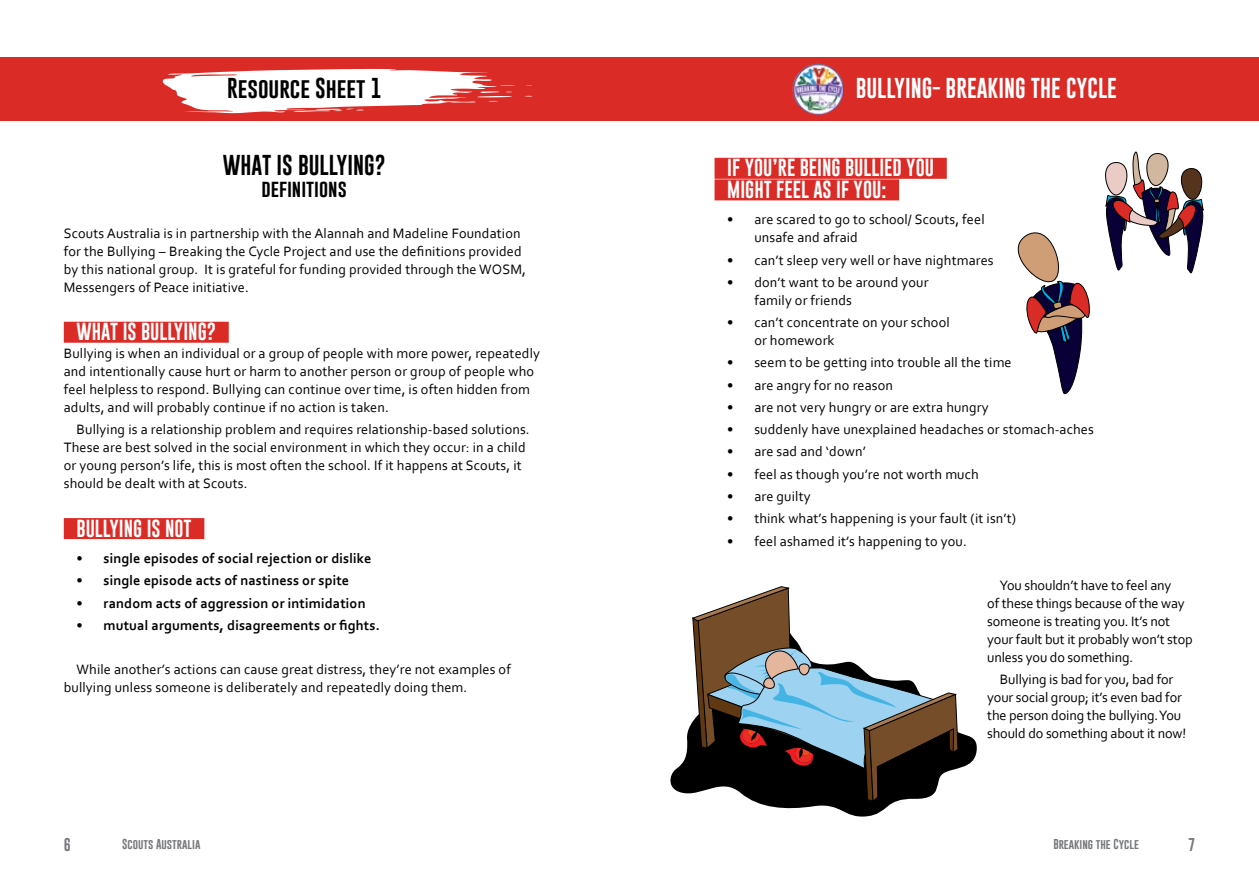
<style>
.page{position:relative;width:1259px;height:893px;background:#fff}
.page>*{position:absolute;margin:0;border:0;box-sizing:border-box;transform-origin:0 0}
.t1{font:21px "Gobold";color:#000}
.t2{font:21px "Gobold";color:#fff}
.t3{font:18px "Gobold";color:#fff}
.t4{font:18px "Gobold";color:#000}
.t5{font:14.25px/18px "Corbel";letter-spacing:.01em;color:#000}
.t6{font:14.25px/18px "Corbel";letter-spacing:-.01em;color:#000}
.t7{font:700 14.25px "Corbel";letter-spacing:.01em;color:#000}
.t8{font:13.5px "Gobold";color:#77787b}
.t9{font:10.5px "Gobold";color:#77787b}
</style>
<div class="page">
<div style="left:0;top:57px;width:1259px;height:64px;background:#db2b27"></div>
<svg style="left:162px;top:69px;width:370px;height:44px"></svg>
<img style="left:793px;top:64px;width:51px;height:51px;border-radius:26px">
<div style="left:64px;top:322px;width:165px;height:21px;background:#db2b27"></div>
<div style="left:64px;top:518px;width:140px;height:21px;background:#db2b27"></div>
<div style="left:714px;top:158px;width:232px;height:21px;background:#db2b27"></div>
<div style="left:714px;top:179px;width:185px;height:21px;background:#db2b27"></div>
<svg style="left:1017px;top:232px;width:73px;height:163px"></svg>
<svg style="left:1105px;top:151px;width:99px;height:123px"></svg>
<svg style="left:670px;top:586px;width:307px;height:231px"></svg>
<h1 class="t1" style="left:227px;top:75px;width:156px">Resource Sheet 1</h1>
<h1 class="t2" style="left:856px;top:75px;width:263px">BULLYING- BREAKING THE CYCLE</h1>
<h1 class="t1" style="left:223px;top:152px;width:164px">WHAT IS BULLYING?</h1>
<p class="t4" style="left:261px;top:177px;width:87px">definitions</p>
<p class="t5" style="left:64px;top:224px;width:464px">Scouts Australia is in partnership with the Alannah and Madeline Foundation for the Bullying – Breaking the Cycle Project and use the definitions provided by this national group. It is grateful for funding provided through the WOSM, Messengers of Peace initiative.</p>
<p class="t3" style="left:77px;top:320px;width:141px">WHAT IS BULLYING?</p>
<p class="t5" style="left:64px;top:344px;width:478px">Bullying is when an individual or a group of people with more power, repeatedly and intentionally cause hurt or harm to another person or group of people who feel helpless to respond. Bullying can continue over time, is often hidden from adults, and will probably continue if no action is taken.</p>
<p class="t5" style="left:64px;top:420px;width:467px;text-indent:13px">Bullying is a relationship problem and requires relationship-based solutions.<br>These are best solved in the social environment in which they occur: in a child or young person’s life, this is most often the school. If it happens at Scouts, it should be dealt with at Scouts.</p>
<p class="t3" style="left:77px;top:516px;width:117px">BULLYING IS NOT</p>
<p class="t7" style="left:77px;top:549px;width:296px">• single episodes of social rejection or dislike</p>
<p class="t7" style="left:77px;top:572px;width:274px">• single episode acts of nastiness or spite</p>
<p class="t7" style="left:77px;top:594px;width:290px">• random acts of aggression or intimidation</p>
<p class="t7" style="left:77px;top:616px;width:305px">• mutual arguments, disagreements or fights.</p>
<p class="t5" style="left:64px;top:660px;width:448px;text-indent:13px">While another’s actions can cause great distress, they’re not examples of bullying unless someone is deliberately and repeatedly doing them.</p>
<p class="t3" style="left:727px;top:156px;width:82px">Ifyou’re being</p>
<p class="t3" style="left:845px;top:156px;width:9px">bullied</p>
<p class="t3" style="left:906px;top:156px;width:10px">you</p>
<p class="t3" style="left:727px;top:178px;width:10px">might</p>
<p class="t3" style="left:776px;top:178px;width:9px">feel</p>
<p class="t3" style="left:813px;top:178px;width:74px">asifyou:</p>
<p class="t5" style="left:754px;top:210px;width:232px;text-indent:-27px">• are scared to go to school/ Scouts, feel unsafe and afraid</p>
<p class="t5" style="left:727px;top:251px;width:268px">• can’t sleep very well or have nightmares</p>
<p class="t5" style="left:754px;top:273px;width:176px;text-indent:-27px">• don’t want to be around your family or friends</p>
<p class="t5" style="left:754px;top:313px;width:197px;text-indent:-27px">• can’t concentrate on your school or homework</p>
<p class="t5" style="left:727px;top:353px;width:286px">• seem to be getting into trouble all the time</p>
<p class="t5" style="left:727px;top:376px;width:167px">• are angry for no reason</p>
<p class="t5" style="left:727px;top:398px;width:263px">• are not very hungry or are extra hungry</p>
<p class="t5" style="left:727px;top:420px;width:368px">• suddenly have unexplained headaches or stomach-aches</p>
<p class="t5" style="left:727px;top:442px;width:140px">• are sad and ‘down’</p>
<p class="t5" style="left:727px;top:465px;width:253px">• feel as though you’re not worth much</p>
<p class="t5" style="left:727px;top:487px;width:85px">• are guilty</p>
<p class="t5" style="left:727px;top:509px;width:290px">• think what’s happening is your fault (it isn’t)</p>
<p class="t5" style="left:727px;top:531px;width:241px">• feel ashamed it’s happening to you.</p>
<p class="t6" style="left:987px;top:576px;width:207px;text-indent:13px">You shouldn’t have to feel any<br>of these things because of the way someone is treating you. It’s not your fault but it probably won’t stop unless you do something.</p>
<p class="t6" style="left:987px;top:670px;width:201px;text-align:center">Bullying is bad for you, bad for your social group; it’s even bad for the person doing the bullying. You should do something about it now!</p>
<p class="t8" style="left:64px;top:836px;width:9px">6</p>
<p class="t9" style="left:122px;top:837px;width:80px">Scouts Australia</p>
<p class="t9" style="left:1053px;top:837px;width:87px">Breaking the Cycle</p>
<p class="t8" style="left:1188px;top:836px;width:9px">7</p>
</div>
